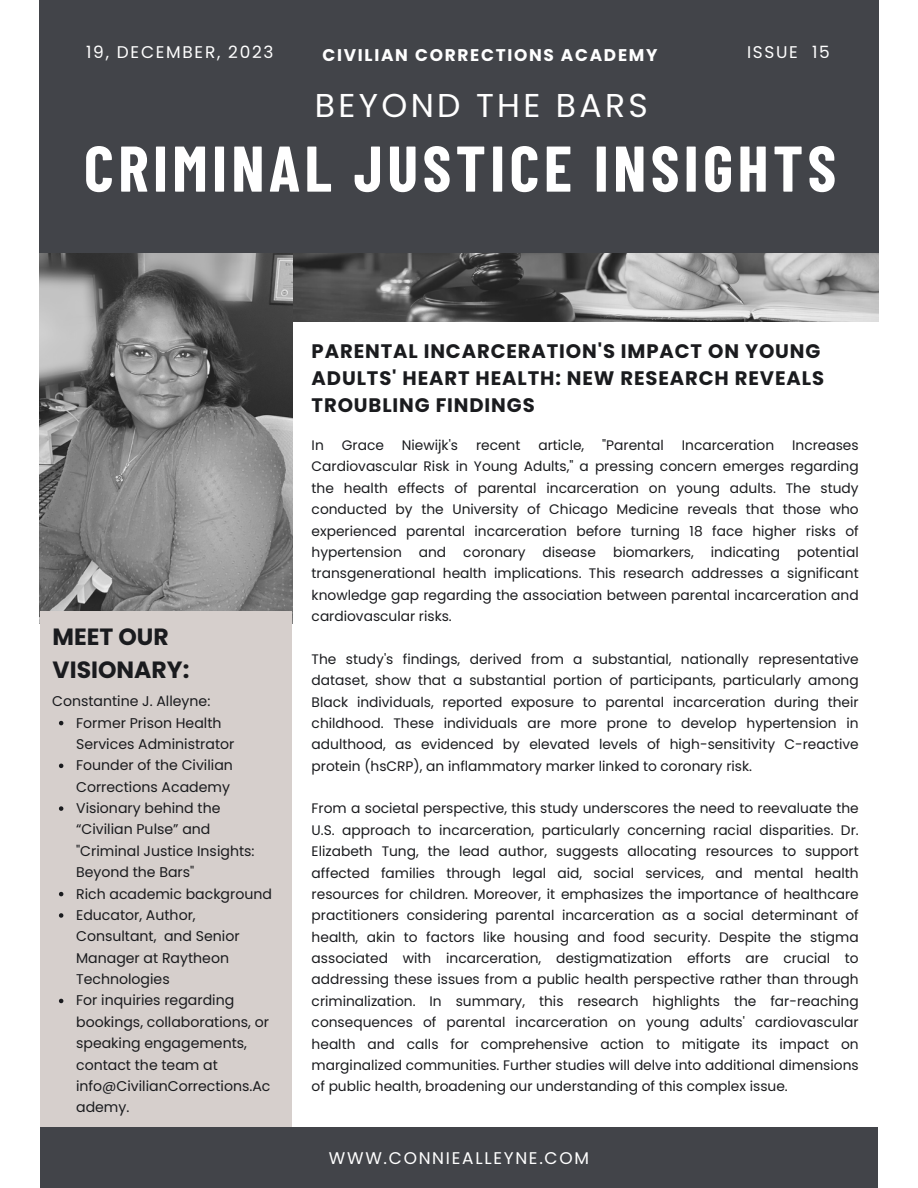
<style>
.page{position:relative;width:918px;height:1188px;background:#fff}
.page>*{position:absolute;margin:0;border:0;box-sizing:border-box;transform-origin:0 0}
.t1{font:700 64.5px "Barlow Condensed";letter-spacing:.07em;color:#fff}
.t2{font:33px "Poppins";letter-spacing:.1em;color:#fff}
.t3{font:700 23.55px/32.7px "Poppins";color:#1a1b1e}
.t4{font:700 19.5px/27px "Poppins";letter-spacing:.045em;color:#1a1b1e}
.t5{font:16.95px "Poppins";letter-spacing:.1em;color:#fff}
.t6{font:700 16.95px "Poppins";letter-spacing:.1em;color:#fff}
.t7{font:14.1px/21.3px "Poppins";color:#1a1b1e}
.t8{font:13.8px/21.3px "Poppins";color:#1a1b1e;text-align:justify}
</style>
<div class="page">
<img style="left:292px;top:252px;width:586px;height:69px">
<img style="left:39px;top:252px;width:253px;height:372px">
<div style="left:40px;top:611px;width:252px;height:516px;background:#d6cfcc"></div>
<div style="left:40px;top:1127px;width:838px;height:61px;background:#424449"></div>
<div style="left:39px;top:0;width:839px;height:252px;background:#424449"></div>
<svg style="left:59px;top:721px;width:4px;height:4px"></svg>
<svg style="left:59px;top:764px;width:4px;height:4px"></svg>
<svg style="left:59px;top:806px;width:4px;height:5px"></svg>
<svg style="left:59px;top:892px;width:4px;height:4px"></svg>
<svg style="left:59px;top:913px;width:4px;height:5px"></svg>
<svg style="left:59px;top:999px;width:4px;height:4px"></svg>
<p class="t5" style="left:86px;top:40px;width:189px">19, DECEMBER, 2023</p>
<p class="t6" style="left:323px;top:43px;width:336px">CIVILIAN CORRECTIONS ACADEMY</p>
<p class="t5" style="left:747px;top:40px;width:84px">ISSUE 15</p>
<p class="t2" style="left:315px;top:83px;width:334px">BEYOND THE BARS</p>
<p class="t1" style="left:84px;top:127px;width:754px">CRIMINAL JUSTICE INSIGHTS</p>
<p class="t3" style="left:53px;top:621px;width:138px">MEET OUR<br>VISIONARY:</p>
<p class="t7" style="left:76px;top:712px;width:160px">Former Prison Health<br>Services Administrator</p>
<p class="t7" style="left:76px;top:755px;width:158px">Founder of the Civilian<br>Corrections Academy</p>
<p class="t7" style="left:76px;top:798px;width:180px">Visionary behind the “Civilian Pulse” and "Criminal Justice Insights:<br>Beyond the Bars"</p>
<p class="t7" style="left:76px;top:883px;width:197px">Rich academic background</p>
<p class="t7" style="left:76px;top:904px;width:165px">Educator, Author,<br>Consultant, and Senior<br>Manager at Raytheon<br>Technologies</p>
<p class="t7" style="left:76px;top:990px;width:196px">For inquiries regarding bookings, collaborations, or speaking engagements, contact the team at info@CivilianCorrections.Ac ademy.</p>
<p class="t7" style="left:52px;top:691px;width:160px">Constantine J. Alleyne:</p>
<p class="t4" style="left:312px;top:338px;width:514px">PARENTAL INCARCERATION'S IMPACT ON YOUNG<br>ADULTS' HEART HEALTH: NEW RESEARCH REVEALS<br>TROUBLING FINDINGS</p>
<p class="t8" style="left:312px;top:435px;width:14px">In</p>
<p class="t8" style="left:342px;top:435px;width:44px">Grace</p>
<p class="t8" style="left:402px;top:435px;width:58px">Niewijk's</p>
<p class="t8" style="left:476px;top:435px;width:46px">recent</p>
<p class="t8" style="left:538px;top:435px;width:47px">article,</p>
<p class="t8" style="left:602px;top:435px;width:63px">"Parental</p>
<p class="t8" style="left:682px;top:435px;width:94px">Incarceration</p>
<p class="t8" style="left:312px;top:435px;width:549px;text-indent:481px">Increases Cardiovascular Risk in Young Adults," a pressing concern emerges regarding the health effects of parental incarceration on young adults. The study conducted by the University of Chicago Medicine reveals that those who experienced parental incarceration before turning 18 face higher risks of hypertension and coronary disease biomarkers, indicating potential transgenerational health implications. This research addresses a significant knowledge gap regarding the association between parental incarceration and cardiovascular risks.</p>
<p class="t8" style="left:312px;top:648px;width:549px">The study's findings, derived from a substantial, nationally representative dataset, show that a substantial portion of participants, particularly among Black individuals, reported exposure to parental incarceration during their childhood. These individuals are more prone to develop hypertension in adulthood, as evidenced by elevated levels of high-sensitivity C-reactive protein (hsCRP), an inflammatory marker linked to coronary risk.</p>
<p class="t8" style="left:312px;top:798px;width:549px">From a societal perspective, this study underscores the need to reevaluate the U.S. approach to incarceration, particularly concerning racial disparities. Dr.<br>Elizabeth Tung, the lead author, suggests allocating resources to support affected families through legal aid, social services, and mental health resources for children. Moreover, it emphasizes the importance of healthcare practitioners considering parental incarceration as a social determinant of health, akin to factors like housing and food security. Despite the stigma associated with incarceration, destigmatization efforts are crucial to addressing these issues from a public health perspective rather than through criminalization. In summary, this research highlights the far-reaching consequences of parental incarceration on young adults' cardiovascular health and calls for comprehensive action to mitigate its impact on marginalized communities. Further studies will delve into additional dimensions of public health, broadening our understanding of this complex issue.</p>
<p class="t5" style="left:329px;top:1146px;width:262px">WWW.CONNIEALLEYNE.COM</p>
</div>
